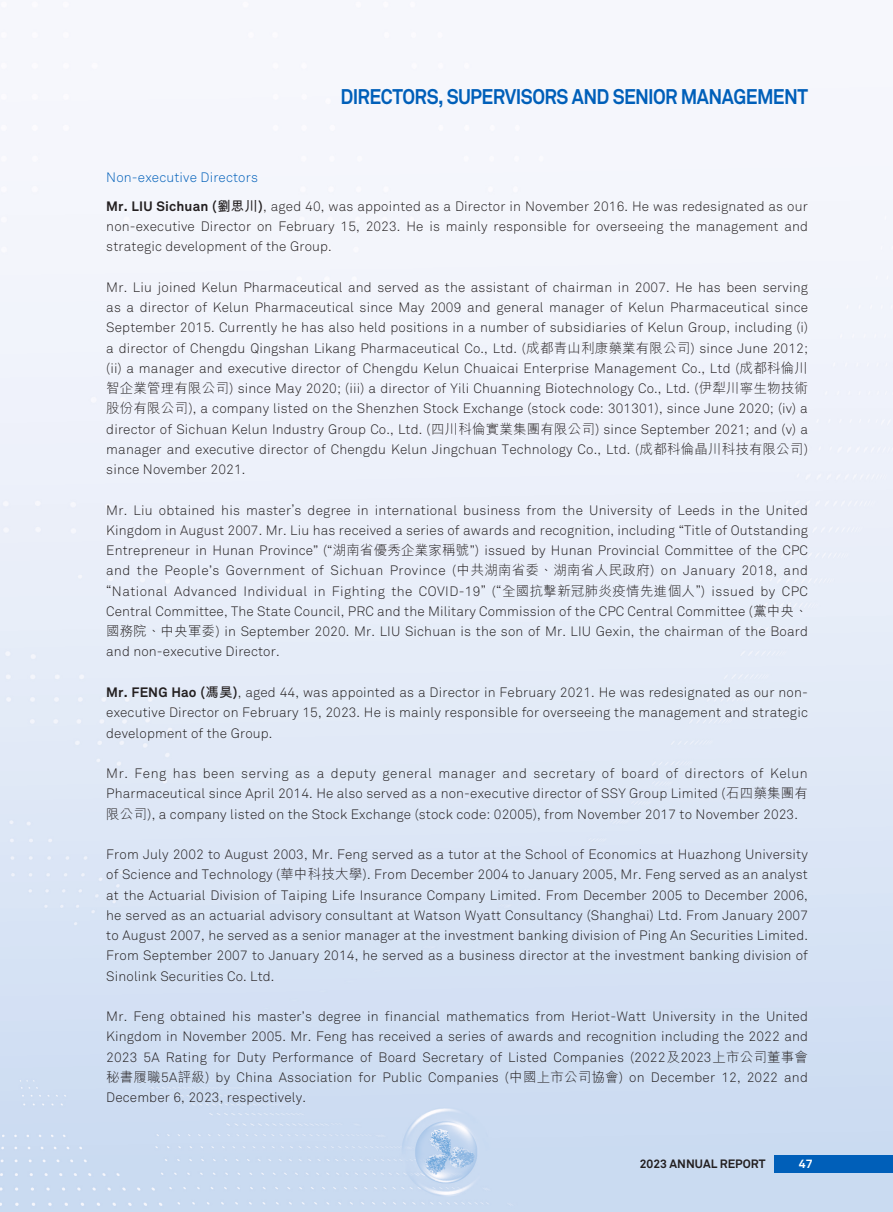
<style>
.page{position:relative;width:893px;height:1212px;background:#fff}
.page>*{position:absolute;margin:0;border:0;box-sizing:border-box;transform-origin:0 0}
.t1{font:700 21px "Akkurat Pro";letter-spacing:-.035em;color:#005fb9;scale:.9 1}
.t2{font:13.5px/20.2px "Akkurat Light Pro";letter-spacing:.01em;color:#231f20;text-align:justify}
.t3{font:700 12px "Akkurat Pro";color:#231f20}
.t4{font:700 12px "Akkurat Pro";color:#fff}
.s1{color:#005fb9}
.s2{font-family:"Akkurat Pro";font-weight:700}
.s3{font-family:"M Hei HK";font-weight:700}
.s4{font-family:"M Hei HK";font-weight:300}
</style>
<div class="page">
<div style="left:774px;top:1155px;width:119px;height:18px;background:#005fb9"></div>
<h1 class="t1" style="left:341px;top:83px;width:521px">DIRECTORS, SUPERVISORS AND SENIOR MANAGEMENT</h1>
<p class="t2" style="left:106px;top:163px;width:703px;line-height:28.8px"><span class="s1">Non-executive Directors<br></span><span class="s2">Mr. LIU Sichuan (</span><span class="s3">劉思川</span><span class="s2">)</span>, aged 40, was appointed as a Director in November 2016. He was redesignated as our</p>
<p class="t2" style="left:106px;top:217px;width:703px">non-executive Director on February 15, 2023. He is mainly responsible for overseeing the management and strategic development of the Group.</p>
<p class="t2" style="left:106px;top:277px;width:703px">Mr. Liu joined Kelun Pharmaceutical and served as the assistant of chairman in 2007. He has been serving as a director of Kelun Pharmaceutical since May 2009 and general manager of Kelun Pharmaceutical since September 2015. Currently he has also held positions in a number of subsidiaries of Kelun Group, including (i) a director of Chengdu Qingshan Likang Pharmaceutical Co., Ltd. (<span class="s4">成都青山利康藥業有限公司</span>) since June 2012; (ii) a manager and executive director of Chengdu Kelun Chuaicai Enterprise Management Co., Ltd (<span class="s4">成都科倫川智企業管理有限公司</span>) since May 2020; (iii) a director of Yili Chuanning Biotechnology Co., Ltd. (<span class="s4">伊犁川寧生物技術股份有限公司</span>), a company listed on the Shenzhen Stock Exchange (stock code: 301301), since June 2020; (iv) a director of Sichuan Kelun Industry Group Co., Ltd. (<span class="s4">四川科倫實業集團有限公司</span>) since September 2021; and (v) a manager and executive director of Chengdu Kelun Jingchuan Technology Co., Ltd. (<span class="s4">成都科倫晶川科技有限公司</span>) since November 2021.</p>
<p class="t2" style="left:106px;top:500px;width:703px">Mr. Liu obtained his master’s degree in international business from the University of Leeds in the United Kingdom in August 2007. Mr. Liu has received a series of awards and recognition, including “Title of Outstanding Entrepreneur in Hunan Province” (“<span class="s4">湖南省優秀企業家稱號</span>”) issued by Hunan Provincial Committee of the CPC and the People’s Government of Sichuan Province (<span class="s4">中共湖南省委、湖南省人民政府</span>) on January 2018, and “National Advanced Individual in Fighting the COVID-19” (“<span class="s4">全國抗擊新冠肺炎疫情先進個人</span>”) issued by CPC Central Committee, The State Council, PRC and the Military Commission of the CPC Central Committee (<span class="s4">黨中央、國務院、中央軍委</span>) in September 2020. Mr. LIU Sichuan is the son of Mr. LIU Gexin, the chairman of the Board and non-executive Director.</p>
<p class="t2" style="left:106px;top:682px;width:703px"><span class="s2">Mr. FENG Hao (</span><span class="s3">馮昊</span><span class="s2">)</span>, aged 44, was appointed as a Director in February 2021. He was redesignated as our non&shy;executive Director on February 15, 2023. He is mainly responsible for overseeing the management and strategic development of the Group.</p>
<p class="t2" style="left:106px;top:763px;width:703px">Mr. Feng has been serving as a deputy general manager and secretary of board of directors of Kelun Pharmaceutical since April 2014. He also served as a non-executive director of SSY Group Limited (<span class="s4">石四藥集團有限公司</span>), a company listed on the Stock Exchange (stock code: 02005), from November 2017 to November 2023.</p>
<p class="t2" style="left:106px;top:844px;width:703px">From July 2002 to August 2003, Mr. Feng served as a tutor at the School of Economics at Huazhong University of Science and Technology (<span class="s4">華中科技大學</span>). From December 2004 to January 2005, Mr. Feng served as an analyst at the Actuarial Division of Taiping Life Insurance Company Limited. From December 2005 to December 2006, he served as an actuarial advisory consultant at Watson Wyatt Consultancy (Shanghai) Ltd. From January 2007 to August 2007, he served as a senior manager at the investment banking division of Ping An Securities Limited.<br>From September 2007 to January 2014, he served as a business director at the investment banking division of Sinolink Securities Co. Ltd.</p>
<p class="t2" style="left:106px;top:1006px;width:703px">Mr. Feng obtained his master’s degree in financial mathematics from Heriot-Watt University in the United Kingdom in November 2005. Mr. Feng has received a series of awards and recognition including the 2022 and 2023 5A Rating for Duty Performance of Board Secretary of Listed Companies (2022<span class="s4">及</span>2023<span class="s4">上市公司董事會秘書履職</span>5A<span class="s4">評級</span>) by China Association for Public Companies (<span class="s4">中國上市公司協會</span>) on December 12, 2022 and December 6, 2023, respectively.</p>
<p class="t3" style="left:640px;top:1156px;width:127px">2023 ANNUAL REPORT</p>
<p class="t4" style="left:799px;top:1156px;width:15px">47</p>
</div>
